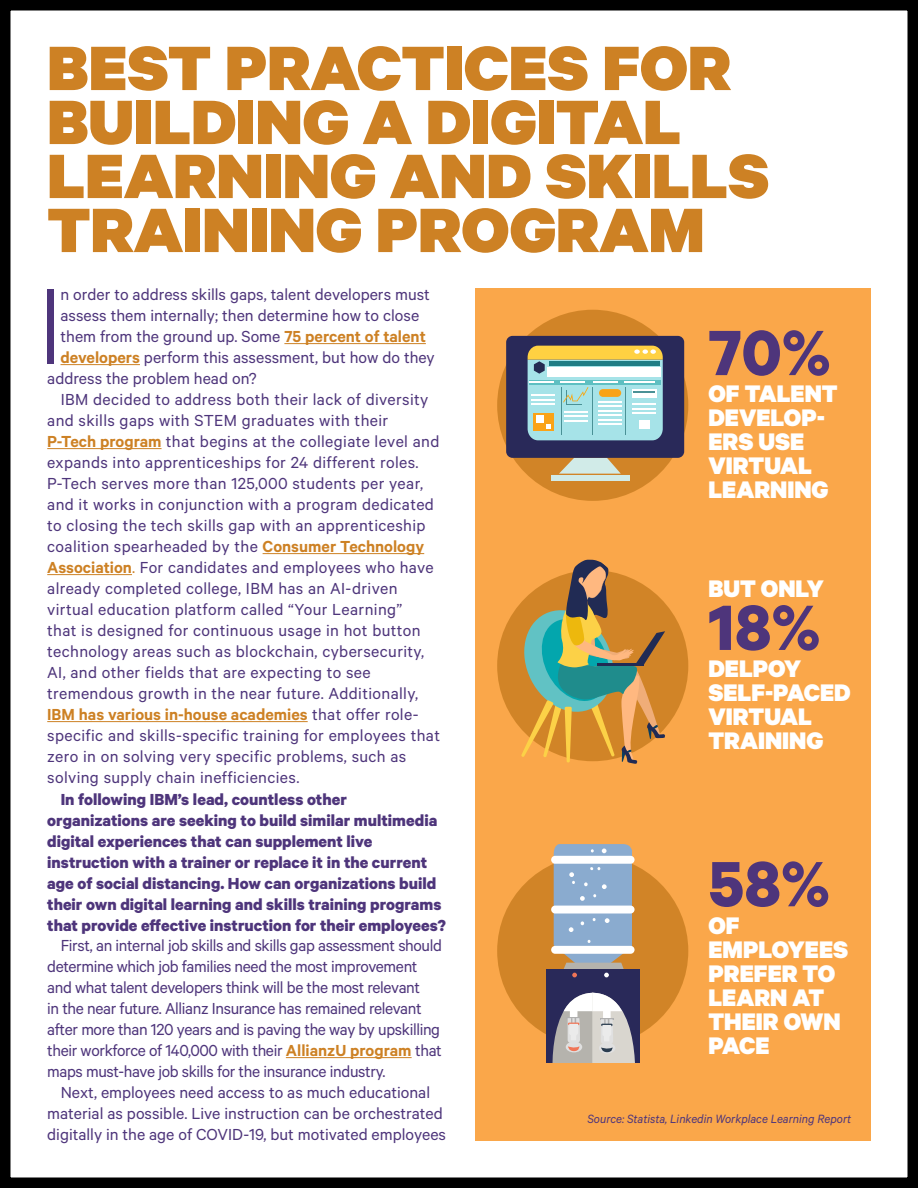
<style>
.page{position:relative;width:918px;height:1188px;background:#fff}
.page>*{position:absolute;margin:0;border:0;box-sizing:border-box;transform-origin:0 0}
.t1{font:300 120.6px "Calibre";color:#4e357b}
.t2{font:700 72px "Calibre";color:#4e357b}
.t3{font:900 70.5px/54px "Calibre";color:#cd8124;scale:1.05 1}
.t4{font:900 27px/24px "Calibre";color:#fff}
.t5{font:18px/21px "Calibre";letter-spacing:.01em;color:#4e357b;text-align:center}
.t6{font:18px/21px "Calibre";letter-spacing:-.02em;color:#4e357b}
.t7{font:700 18px/21px "Calibre";color:#4e357b}
.t8{font:600 18px "Calibre";color:#cd8124}
.t9{font:italic 13.5px "Calibre";color:#4e357b;scale:.95 1}
.s1{font-weight:600;color:#cd8124}
.s2{color:#cd8124}
.s3{font-weight:400;color:#4e357b}
</style>
<div class="page">
<div style="left:475px;top:288px;width:396px;height:853px;background:#faa74a"></div>
<div style="left:497px;top:310px;width:191px;height:191px;background:#cd8124;border-radius:50%"></div>
<div style="left:497px;top:570px;width:191px;height:191px;background:#cd8124;border-radius:50%"></div>
<div style="left:497px;top:855px;width:191px;height:192px;background:#cd8124;border-radius:50%"></div>
<div style="left:0;top:0;width:918px;height:1188px;border:10px solid #000"></div>
<svg style="left:559px;top:458px;width:62px;height:16px"></svg>
<div style="left:551px;top:475px;width:79px;height:6px;background:#d1ebe8"></div>
<div style="left:506px;top:336px;width:178px;height:122px;background:#292959;border-radius:6px"></div>
<svg style="left:528px;top:346px;width:135px;height:94px"></svg>
<svg style="left:518px;top:559px;width:148px;height:205px"></svg>
<div style="left:547px;top:969px;width:93px;height:122px;background:#292959"></div>
<svg style="left:550px;top:844px;width:86px;height:134px"></svg>
<svg style="left:542px;top:992px;width:101px;height:71px"></svg>
<div style="left:512px;top:1063px;width:142px;height:35px;background:#faa74a"></div>
<hr style="left:284px;top:343px;width:142px;height:1px;background:#cd8124">
<hr style="left:61px;top:364px;width:79px;height:1px;background:#cd8124">
<hr style="left:47px;top:448px;width:115px;height:1px;background:#cd8124">
<hr style="left:263px;top:553px;width:161px;height:1px;background:#cd8124">
<hr style="left:47px;top:574px;width:85px;height:1px;background:#cd8124">
<hr style="left:47px;top:721px;width:261px;height:1px;background:#cd8124">
<hr style="left:286px;top:1057px;width:126px;height:1px;background:#cd8124">
<h3 class="t3" style="left:47px;top:39px;width:689px">BEST PRACTICES FOR<br>BUILDING A DIGITAL<br>LEARNING AND SKILLS<br>TRAINING PROGRAM</h3>
<h1 class="t1" style="left:38px;top:256px;width:27px">I</h1>
<p class="t5" style="left:61px;top:284px;width:371px">n order to address skills gaps, talent developers must</p>
<p class="t5" style="left:61px;top:305px;width:360px">assess them internally; then determine how to close</p>
<p class="t5" style="left:61px;top:326px;width:367px">them from the ground up. Some <span class="s1">75 percent of talent</span></p>
<p class="t5" style="left:61px;top:347px;width:376px"><span class="s1">developers</span> perform this assessment, but how do they</p>
<p class="t5" style="left:47px;top:368px;width:211px">address the problem head on?</p>
<p class="t5" style="left:61px;top:389px;width:369px">IBM decided to address both their lack of diversity</p>
<p class="t5" style="left:47px;top:410px;width:343px">and skills gaps with STEM graduates with their</p>
<p class="t5" style="left:47px;top:431px;width:394px"><span class="s1">P-Tech program</span> that begins at the collegiate level and</p>
<p class="t5" style="left:47px;top:452px;width:373px">expands into apprenticeships for 24 different roles.</p>
<p class="t5" style="left:47px;top:473px;width:377px">P-Tech serves more than 125,000 students per year,</p>
<p class="t5" style="left:47px;top:494px;width:388px">and it works in conjunction with a program dedicated</p>
<p class="t5" style="left:47px;top:515px;width:380px">to closing the tech skills gap with an apprenticeship</p>
<p class="t5" style="left:47px;top:536px;width:378px">coalition spearheaded by the <span class="s1">Consumer Technology</span></p>
<p class="t5" style="left:47px;top:557px;width:388px"><span class="s1">Association</span><span class="s2">.</span> For candidates and employees who have</p>
<p class="t5" style="left:47px;top:578px;width:352px">already completed college, IBM has an AI-driven</p>
<p class="t5" style="left:47px;top:599px;width:357px">virtual education platform called “Your Learning”</p>
<p class="t5" style="left:47px;top:620px;width:375px">that is designed for continuous usage in hot button</p>
<p class="t5" style="left:47px;top:641px;width:379px">technology areas such as blockchain, cybersecurity,</p>
<p class="t5" style="left:47px;top:662px;width:325px">AI, and other fields that are expecting to see</p>
<p class="t5" style="left:47px;top:683px;width:372px">tremendous growth in the near future. Additionally,</p>
<p class="t8" style="left:47px;top:704px;width:373px">IBM has various in-house academies <span class="s3">that offer role-</span></p>
<p class="t5" style="left:47px;top:725px;width:394px">specific and skills-specific training for employees that</p>
<p class="t5" style="left:47px;top:746px;width:361px">zero in on solving very specific problems, such as</p>
<p class="t5" style="left:47px;top:767px;width:254px">solving supply chain inefficiencies.</p>
<p class="t7" style="left:47px;top:788px;width:400px;text-indent:13px">In following IBM’s lead, countless other organizations are seeking to build similar multimedia digital experiences that can supplement live instruction with a trainer or replace it in the current age of social distancing. How can organizations build their own digital learning and skills training programs that provide effective instruction for their employees?</p>
<p class="t6" style="left:47px;top:935px;width:396px;text-indent:13px">First, an internal job skills and skills gap assessment should determine which job families need the most improvement and what talent developers think will be the most relevant<br>in the near future. Allianz Insurance has remained relevant after more than 120 years and is paving the way by upskilling their workforce of 140,000 with their <span class="s1">AllianzU program</span> that maps must-have job skills for the insurance industry.</p>
<p class="t5" style="left:47px;top:1082px;width:400px">Next, employees need access to as much educational material as possible. Live instruction can be orchestrated digitally in the age of COVID-19, but motivated employees</p>
<h2 class="t2" style="left:708px;top:309px;width:124px">70%</h2>
<h3 class="t4" style="left:708px;top:381px;width:131px">OF TALENT<br>DEVELOP-<br>ERS USE<br>VIRTUAL<br>LEARNING</h3>
<h3 class="t4" style="left:708px;top:576px;width:117px">BUT ONLY</h3>
<h2 class="t2" style="left:708px;top:583px;width:113px">18%</h2>
<h3 class="t4" style="left:708px;top:656px;width:144px">DELPOY<br>SELF-PACED<br>VIRTUAL<br>TRAINING</h3>
<h2 class="t2" style="left:708px;top:840px;width:123px">58%</h2>
<h3 class="t4" style="left:708px;top:912px;width:141px">OF<br>EMPLOYEES<br>PREFER TO<br>LEARN AT<br>THEIR OWN<br>PACE</h3>
<p class="t9" style="left:587px;top:1111px;width:279px">Source: Statista, Linkedin Workplace Learning Report</p>
</div>
